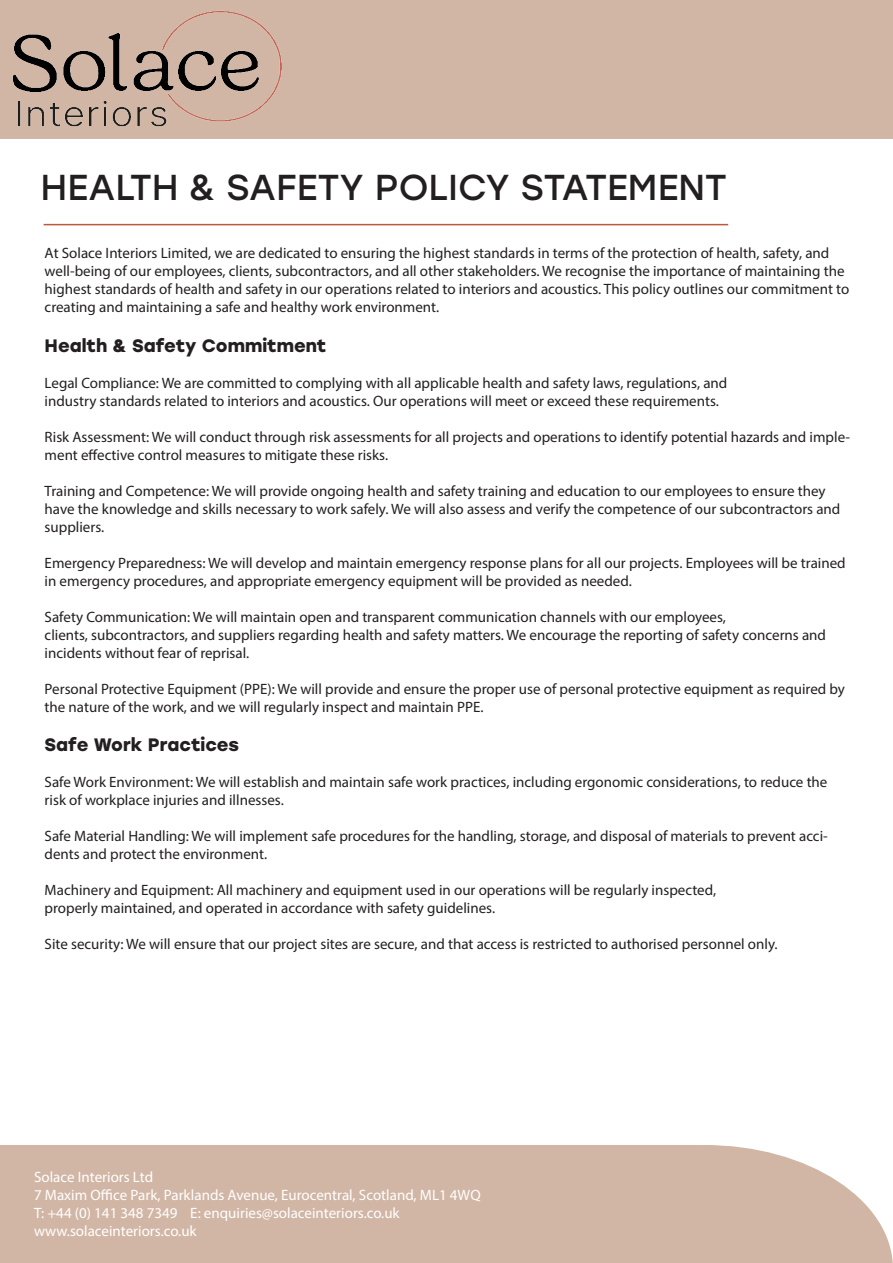
<style>
.page{position:relative;width:893px;height:1263px;background:#fff}
.page>*{position:absolute;margin:0;border:0;box-sizing:border-box;transform-origin:0 0}
.Heading{font:36px "Stolzl";color:#231f20}
.t1{font:700 18px "Stolzl";color:#231f20}
.t2{font:15px/18px "Myriad Pro";color:#231f20}
.t3{font:15px "Myriad Pro";color:#fff}
</style>
<div class="page">
<div style="left:0;top:0;width:893px;height:138px;background:#d2b6a5"></div>
<div style="left:0;top:0;width:893px;height:139px;border:2px solid #d2b6a5"></div>
<div style="left:0;top:1145px;width:516px;height:118px;background:#d2b6a5"></div>
<svg style="left:516px;top:1145px;width:377px;height:118px;background:#d7beaf"></svg>
<img style="left:0;top:0;width:289px;height:139px">
<hr style="left:44px;top:224px;width:684px;height:1px;background:#bf593d">
<p class="Heading" style="left:41px;top:162px;width:688px">HEALTH &amp; SAFETY POLICY STATEMENT</p>
<p class="t2" style="left:45px;top:244px;width:806px">At Solace Interiors Limited, we are dedicated to ensuring the highest standards in terms of the protection of health, safety, and well-being of our employees, clients, subcontractors, and all other stakeholders. We recognise the importance of maintaining the highest standards of health and safety in our operations related to interiors and acoustics. This policy outlines our commitment to creating and maintaining a safe and healthy work environment.</p>
<p class="t1" style="left:45px;top:332px;width:283px">Health &amp; Safety Commitment</p>
<p class="t2" style="left:45px;top:373px;width:684px">Legal Compliance: We are committed to complying with all applicable health and safety laws, regulations, and industry standards related to interiors and acoustics. Our operations will meet or exceed these requirements.</p>
<p class="t2" style="left:45px;top:427px;width:807px">Risk Assessment: We will conduct through risk assessments for all projects and operations to identify potential hazards and imple&shy;ment effective control measures to mitigate these risks.</p>
<p class="t2" style="left:45px;top:481px;width:797px">Training and Competence: We will provide ongoing health and safety training and education to our employees to ensure they have the knowledge and skills necessary to work safely. We will also assess and verify the competence of our subcontractors and suppliers.</p>
<p class="t2" style="left:45px;top:553px;width:802px">Emergency Preparedness: We will develop and maintain emergency response plans for all our projects. Employees will be trained in emergency procedures, and appropriate emergency equipment will be provided as needed.</p>
<p class="t2" style="left:45px;top:607px;width:783px">Safety Communication: We will maintain open and transparent communication channels with our employees,<br>clients, subcontractors, and suppliers regarding health and safety matters. We encourage the reporting of safety concerns and incidents without fear of reprisal.</p>
<p class="t2" style="left:45px;top:679px;width:802px">Personal Protective Equipment (PPE): We will provide and ensure the proper use of personal protective equipment as required by the nature of the work, and we will regularly inspect and maintain PPE.</p>
<p class="t1" style="left:45px;top:732px;width:196px">Safe Work Practices</p>
<p class="t2" style="left:45px;top:773px;width:784px">Safe Work Environment: We will establish and maintain safe work practices, including ergonomic considerations, to reduce the risk of workplace injuries and illnesses.</p>
<p class="t2" style="left:45px;top:827px;width:785px">Safe Material Handling: We will implement safe procedures for the handling, storage, and disposal of materials to prevent acci&shy;dents and protect the environment.</p>
<p class="t2" style="left:45px;top:881px;width:673px">Machinery and Equipment: All machinery and equipment used in our operations will be regularly inspected, properly maintained, and operated in accordance with safety guidelines.</p>
<p class="t2" style="left:45px;top:935px;width:734px">Site security: We will ensure that our project sites are secure, and that access is restricted to authorised personnel only.</p>
<p class="t3" style="left:34px;top:1167px;width:121px">Solace Interiors Ltd</p>
<p class="t3" style="left:34px;top:1185px;width:448px">7 Maxim Office Park, Parklands Avenue, Eurocentral, Scotland, ML1 4WQ</p>
<p class="t3" style="left:34px;top:1203px;width:367px">T: +44 (0) 141 348 7349 E: enquiries@solaceinteriors.co.uk</p>
<p class="t3" style="left:34px;top:1221px;width:164px">www.solaceinteriors.co.uk</p>
</div>
